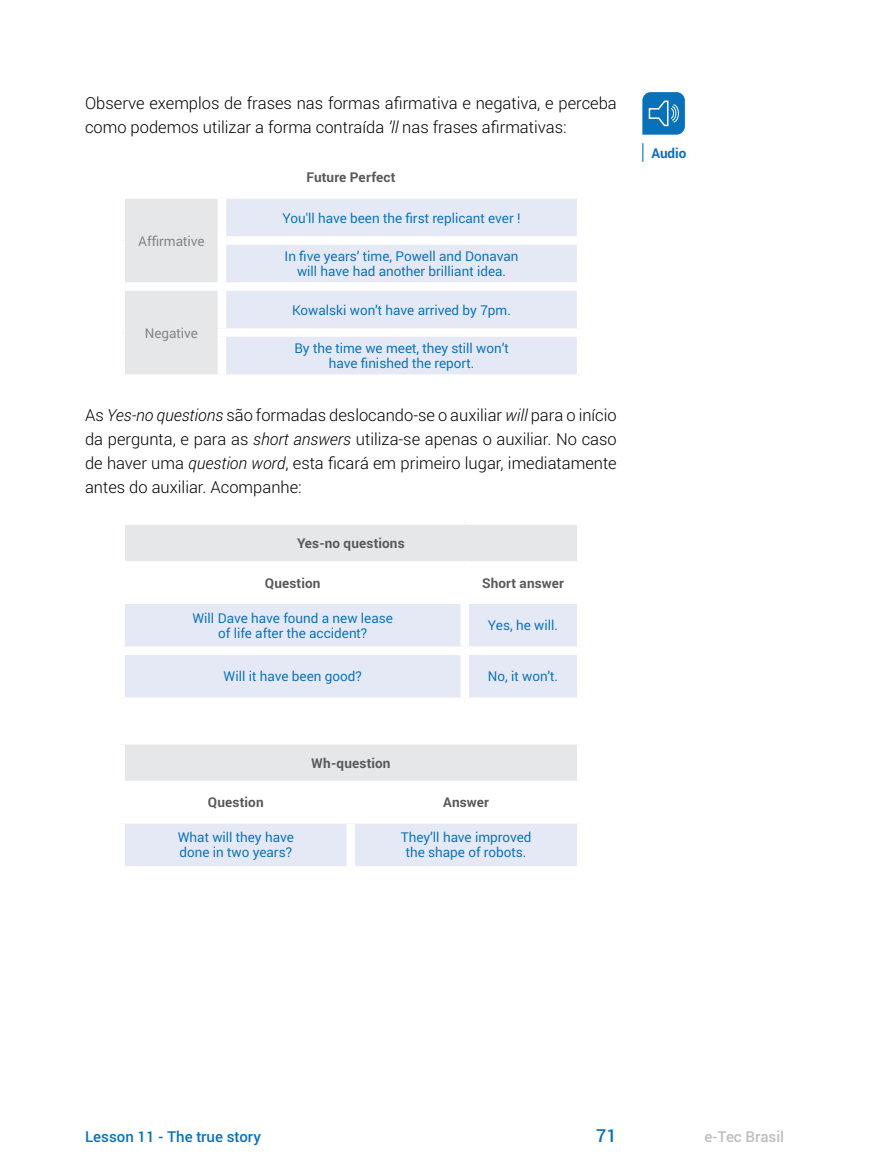
<style>
.page{position:relative;width:872px;height:1170px;background:#fff}
.page>*{position:absolute;margin:0;border:0;box-sizing:border-box;transform-origin:0 0}
.t1{font:500 18px "Roboto";color:#0971ba}
.t2{font:300 16.5px/24px "Roboto";color:#000}
.t3{font:500 15px "Roboto";color:#0971ba}
.t4{font:500 15px "Roboto";color:#bcbec0}
.t5{font:13.5px/15px "Roboto";color:#0971ba;text-align:center}
.t6{font:700 13.5px "Roboto";letter-spacing:.015em;color:#58595b}
.t7{font:13.5px "Roboto";color:#808285}
.t8{font:700 13.5px "Roboto";color:#0971ba}
.s1{font-style:italic}
</style>
<div class="page">
<div style="left:125px;top:199px;width:93px;height:175px;background:#e6e7e8"></div>
<div style="left:226px;top:199px;width:351px;height:175px;background:#e4e9f5"></div>
<div style="left:218px;top:236px;width:367px;height:9px;background:#fff"></div>
<div style="left:116px;top:282px;width:106px;height:9px;background:#fff"></div>
<div style="left:222px;top:282px;width:363px;height:9px;background:#fff"></div>
<div style="left:218px;top:328px;width:367px;height:9px;background:#fff"></div>
<div style="left:121px;top:520px;width:460px;height:45px;background:#e6e7e8"></div>
<div style="left:125px;top:604px;width:452px;height:93px;background:#e4e9f5"></div>
<div style="left:116px;top:561px;width:349px;height:8px;background:#fff"></div>
<div style="left:465px;top:561px;width:120px;height:8px;background:#fff"></div>
<div style="left:116px;top:516px;width:349px;height:9px;background:#fff"></div>
<div style="left:116px;top:525px;width:9px;height:36px;background:#fff"></div>
<div style="left:465px;top:516px;width:120px;height:9px;background:#fff"></div>
<div style="left:577px;top:525px;width:8px;height:36px;background:#fff"></div>
<div style="left:460px;top:604px;width:9px;height:42px;background:#fff"></div>
<div style="left:116px;top:646px;width:349px;height:9px;background:#fff"></div>
<div style="left:465px;top:646px;width:120px;height:9px;background:#fff"></div>
<div style="left:460px;top:655px;width:9px;height:42px;background:#fff"></div>
<div style="left:121px;top:740px;width:460px;height:45px;background:#e6e7e8"></div>
<div style="left:125px;top:824px;width:452px;height:42px;background:#e4e9f5"></div>
<div style="left:116px;top:780px;width:235px;height:9px;background:#fff"></div>
<div style="left:351px;top:780px;width:234px;height:9px;background:#fff"></div>
<div style="left:116px;top:736px;width:235px;height:8px;background:#fff"></div>
<div style="left:116px;top:744px;width:9px;height:36px;background:#fff"></div>
<div style="left:351px;top:736px;width:234px;height:8px;background:#fff"></div>
<div style="left:577px;top:744px;width:8px;height:36px;background:#fff"></div>
<div style="left:347px;top:823px;width:8px;height:43px;background:#fff"></div>
<svg style="left:642px;top:143px;width:1px;height:19px"></svg>
<svg style="left:642px;top:92px;width:43px;height:43px;background:#2a84c3"></svg>
<p class="t2" style="left:85px;top:91px;width:533px">Observe exemplos de frases nas formas afirmativa e negativa, e perceba como podemos utilizar a forma contraída <span class="s1">’ll</span> nas frases afirmativas:</p>
<p class="t6" style="left:306px;top:168px;width:90px">Future Perfect</p>
<p class="t7" style="left:138px;top:231px;width:68px">Affirmative</p>
<p class="t5" style="left:282px;top:210px;width:239px">You'll have been the first replicant ever !</p>
<p class="t5" style="left:284px;top:248px;width:235px">In five years’ time, Powell and Donavan will have had another brilliant idea.</p>
<p class="t5" style="left:292px;top:302px;width:220px">Kowalski won’t have arrived by 7pm.</p>
<p class="t5" style="left:294px;top:340px;width:216px">By the time we meet, they still won’t have finished the report.</p>
<p class="t2" style="left:85px;top:403px;width:533px;text-align:justify">As <span class="s1">Yes-no questions</span> são formadas deslocando-se o auxiliar <span class="s1">will</span> para o início da pergunta, e para as <span class="s1">short answers</span> utiliza-se apenas o auxiliar. No caso de haver uma <span class="s1">question word</span>, esta ficará em primeiro lugar, imediatamente antes do auxiliar. Acompanhe:</p>
<p class="t7" style="left:145px;top:323px;width:55px">Negative</p>
<p class="t6" style="left:297px;top:534px;width:109px">Yes-no questions</p>
<p class="t6" style="left:265px;top:573px;width:57px">Question</p>
<p class="t6" style="left:482px;top:573px;width:83px">Short answer</p>
<p class="t5" style="left:192px;top:610px;width:202px">Will Dave have found a new lease of life after the accident?</p>
<p class="t5" style="left:488px;top:617px;width:71px">Yes, he will.</p>
<p class="t5" style="left:223px;top:668px;width:140px">Will it have been good?</p>
<p class="t5" style="left:488px;top:668px;width:72px">No, it won’t.</p>
<p class="t6" style="left:311px;top:753px;width:81px">Wh-question</p>
<p class="t6" style="left:208px;top:793px;width:57px">Question</p>
<p class="t6" style="left:443px;top:793px;width:47px">Answer</p>
<p class="t5" style="left:178px;top:829px;width:117px;text-align:left">What will they have done in two years?</p>
<p class="t5" style="left:401px;top:829px;width:132px">They’ll have improved the shape of robots.</p>
<p class="t8" style="left:651px;top:143px;width:37px">Audio</p>
<p class="t3" style="left:85px;top:1125px;width:177px">Lesson 11 - The true story</p>
<h1 class="t1" style="left:596px;top:1122px;width:22px">71</h1>
<p class="t4" style="left:704px;top:1125px;width:81px">e-Tec Brasil</p>
</div>
